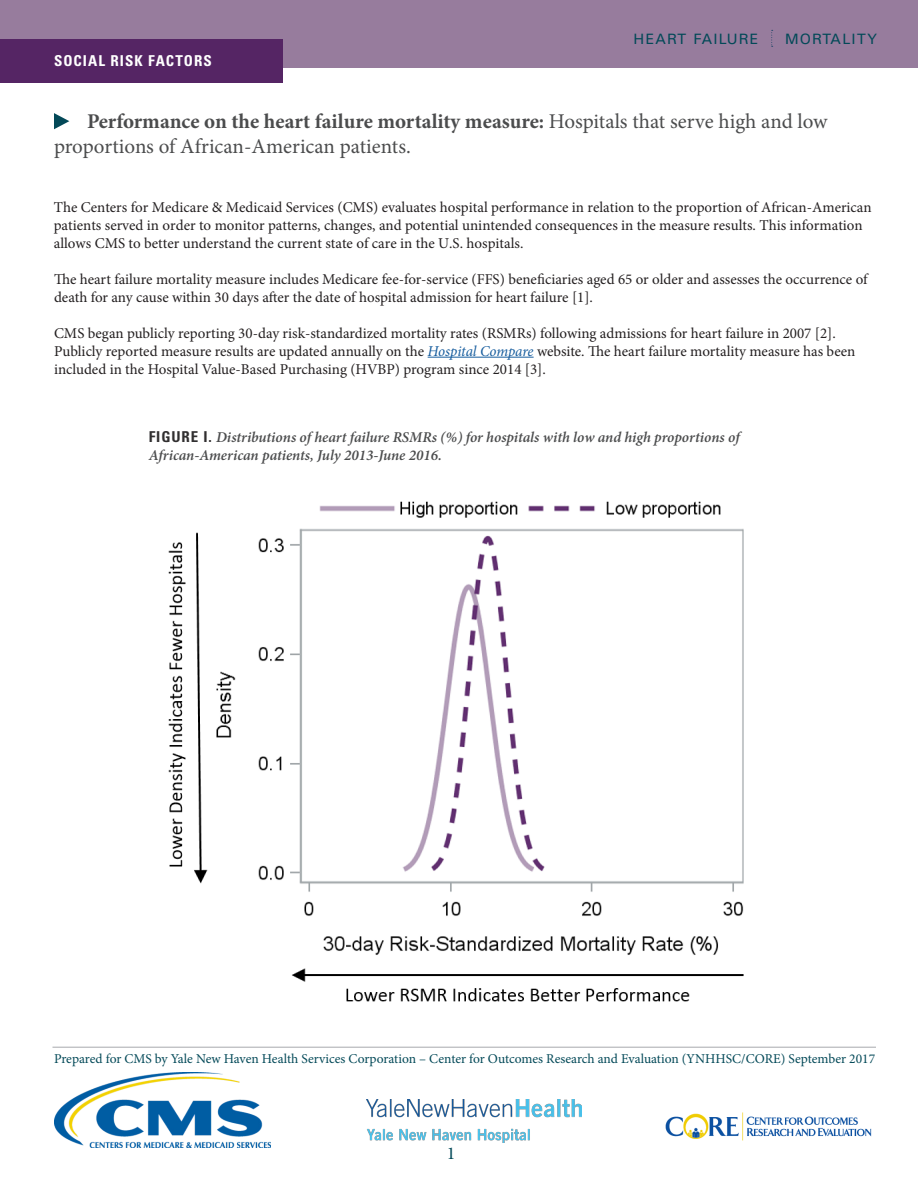
<style>
.page{position:relative;width:918px;height:1188px;background:#fff}
.page>*{position:absolute;margin:0;border:0;box-sizing:border-box;transform-origin:0 0}
.t1{font:21px/25.2px "Minion Pro";color:#4b4c4d}
.t2{font:18px "Minion Pro";color:#034958}
.t3{font:15px/18px "Minion Pro";color:#231f20}
.t4{font:italic 600 15px/18px "Minion Pro";letter-spacing:-.005em;color:#4b4c4d}
.t5{font:15px "Univers";letter-spacing:.07em;color:#034958}
.t6{font:700 condensed 15px "Univers";letter-spacing:.07em;color:#fff}
.t7{font:13.5px "Minion Pro";color:#034958}
.s1{font-weight:700}
.s2{font-style:italic;color:#175d9e}
.s3{font-family:"Univers";font-weight:700;font-style:normal;font-stretch:condensed;color:#312f30}
</style>
<div class="page">
<div style="left:0;top:0;width:918px;height:68px;background:#977c9d"></div>
<hr style="left:428px;top:357px;width:106px;height:1px;background:#175d9e">
<svg style="left:771px;top:30px;width:2px;height:17px"></svg>
<svg style="left:54px;top:113px;width:15px;height:16px"></svg>
<div style="left:0;top:39px;width:283px;height:43px;background:#552564"></div>
<img style="left:168px;top:501px;width:576px;height:501px">
<img style="left:54px;top:1073px;width:216px;height:75px">
<img style="left:665px;top:1112px;width:207px;height:29px">
<img style="left:366px;top:1099px;width:216px;height:43px">
<hr style="left:52px;top:1047px;width:824px;height:1px;background:#a8a9ad">
<p class="t6" style="left:54px;top:51px;width:159px">SOCIAL RISK FACTORS</p>
<p class="t5" style="left:633px;top:29px;width:126px">HEART FAILURE</p>
<p class="t5" style="left:785px;top:29px;width:94px">MORTALITY</p>
<h1 class="t1" style="left:54px;top:109px;width:775px;text-indent:33px"><span class="s1">Performance on the heart failure mortality measure:</span> Hospitals that serve high and low proportions of African-American patients.</h1>
<p class="t3" style="left:54px;top:198px;width:820px">The Centers for Medicare &amp; Medicaid Services (CMS) evaluates hospital performance in relation to the proportion of African-American patients served in order to monitor patterns, changes, and potential unintended consequences in the measure results. This information allows CMS to better understand the current state of care in the U.S. hospitals.</p>
<p class="t3" style="left:54px;top:270px;width:815px">The heart failure mortality measure includes Medicare fee-for-service (FFS) beneficiaries aged 65 or older and assesses the occurrence of death for any cause within 30 days after the date of hospital admission for heart failure [1].</p>
<p class="t3" style="left:54px;top:324px;width:803px">CMS began publicly reporting 30-day risk-standardized mortality rates (RSMRs) following admissions for heart failure in 2007 [2].<br>Publicly reported measure results are updated annually on the <span class="s2">Hospital Compare</span> website. The heart failure mortality measure has been included in the Hospital Value-Based Purchasing (HVBP) program since 2014 [3].</p>
<p class="t4" style="left:149px;top:428px;width:592px"><span class="s3">FIGURE I.</span> Distributions of heart failure RSMRs (%) for hospitals with low and high proportions of<br>African-American patients, July 2013-June 2016.</p>
<p class="t7" style="left:54px;top:1049px;width:823px">Prepared for CMS by Yale New Haven Health Services Corporation – Center for Outcomes Research and Evaluation (YNHHSC/CORE) September 2017</p>
<p class="t2" style="left:447px;top:1141px;width:10px">1</p>
</div>
